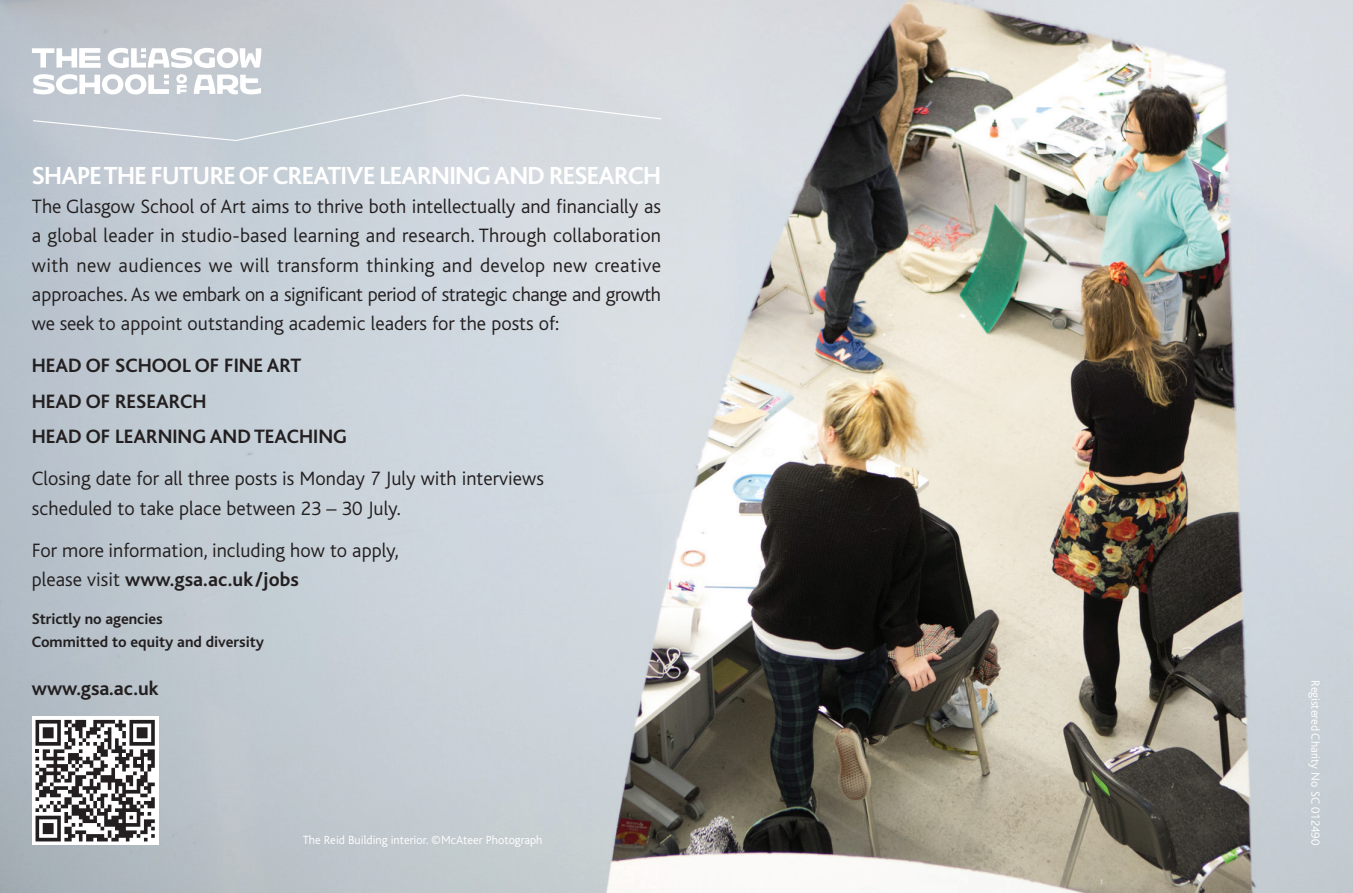
<style>
.page{position:relative;width:1353px;height:893px;background:#fff}
.page>*{position:absolute;margin:0;border:0;box-sizing:border-box;transform-origin:0 0}
.t1{font:700 25.88px "Bliss";letter-spacing:-.025em;color:#fff}
.t2{font:300 20.25px/29.2px "Bliss";color:#231f20}
.t3{font:700 20.25px/35.6px "Bliss";color:#231f20}
.t4{font:700 15.75px/22.5px "Bliss";color:#231f20}
.t5{font:300 12.38px "Bliss";color:#fff}
.s1{font-weight:700}
</style>
<div class="page">
<img style="left:0;top:0;width:1352px;height:893px">
<svg style="left:108px;top:48px;width:153px;height:20px"></svg>
<svg style="left:32px;top:48px;width:68px;height:20px"></svg>
<svg style="left:32px;top:74px;width:630px;height:68px"></svg>
<div style="left:32px;top:716px;width:126px;height:129px;background:linear-gradient(to right,#fff,#fff)"></div>
<svg style="left:36px;top:720px;width:119px;height:121px"></svg>
<p class="t1" style="left:32px;top:162px;width:630px">SHAPE THE FUTURE OF CREATIVE LEARNING AND RESEARCH</p>
<p class="t2" style="left:32px;top:192px;width:630px;text-align:justify">The Glasgow School of Art aims to thrive both intellectually and financially as a global leader in studio-based learning and research. Through collaboration with new audiences we will transform thinking and develop new creative approaches. As we embark on a significant period of strategic change and growth we seek to appoint outstanding academic leaders for the posts of:</p>
<p class="t3" style="left:32px;top:348px;width:316px">HEAD OF SCHOOL OF FINE ART<br>HEAD OF RESEARCH<br>HEAD OF LEARNING AND TEACHING</p>
<p class="t2" style="left:32px;top:464px;width:513px">Closing date for all three posts is Monday 7 July with interviews scheduled to take place between 23 – 30 July.</p>
<p class="t2" style="left:32px;top:536px;width:368px">For more information, including how to apply, please visit <span class="s1">WWW.GSA.AC.UK/JOBS</span></p>
<p class="t4" style="left:32px;top:608px;width:234px">STRICTLY NO AGENCIES<br>COMMITTED TO EQUITY AND DIVERSITY</p>
<p class="t3" style="left:32px;top:671px;width:128px">WWW.GSA.AC.UK</p>
<p class="t5" style="left:303px;top:833px;width:241px">The Reid Building interior. ©McAteer Photograph</p>
<p class="t5" style="left:1321px;top:680px;width:166px;rotate:90deg">Registered Charity No SC 012490</p>
</div>
